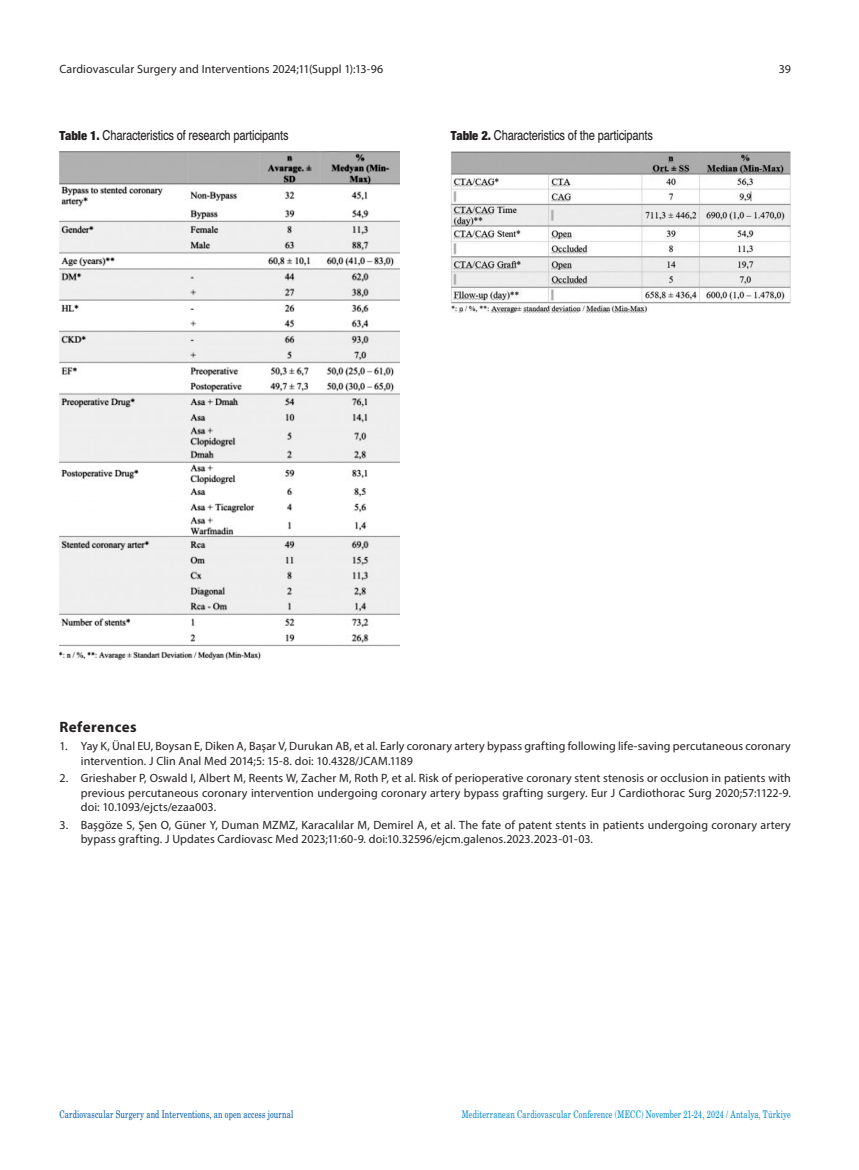
<style>
.page{position:relative;width:859px;height:1170px;background:#fff}
.page>*{position:absolute;margin:0;border:0;box-sizing:border-box;transform-origin:0 0}
._06_Bildiri_Ana_yazi{font:700 15px "Myriad Pro";letter-spacing:.025em;color:#231f20}
._08__Tablo{font:13.5px "Sans Condansed Tr";letter-spacing:-.01em;color:#231f20}
._07_References{font:12px/14.4px "Myriad Pro";letter-spacing:.005em;color:#231f20}
.t1{font:10.5px "Madison Tr";letter-spacing:.015em;color:#0089cf}
.t2{font:10.5px "Madison Tr";letter-spacing:.015em;color:#015aaa}
.s1{font-family:"Sans Cond Black Tr"}
</style>
<div class="page">
<img style="left:60px;top:151px;width:340px;height:508px">
<img style="left:451px;top:151px;width:340px;height:162px">
<p class="_07_References" style="left:60px;top:61px;width:325px">Cardiovascular Surgery and Interventions 2024;11(Suppl 1):13-96</p>
<p class="_07_References" style="left:779px;top:61px;width:14px">39</p>
<p class="_08__Tablo" style="left:60px;top:126px;width:231px"><span class="s1">Table 1.</span> Characteristics of research participants</p>
<p class="_08__Tablo" style="left:451px;top:126px;width:204px"><span class="s1">Table 2.</span> Characteristics of the participants</p>
<p class="_06_Bildiri_Ana_yazi" style="left:60px;top:717px;width:79px">References</p>
<p class="_07_References" style="left:81px;top:738px;width:712px;text-indent:-21px">1. Yay K, Ünal EU, Boysan E, Diken A, Başar V, Durukan AB, et al. Early coronary artery bypass grafting following life-saving percutaneous coronary intervention. J Clin Anal Med 2014;5: 15-8. doi: 10.4328/JCAM.1189</p>
<p class="_07_References" style="left:81px;top:771px;width:712px;text-align:justify;text-indent:-21px">2. Grieshaber P, Oswald I, Albert M, Reents W, Zacher M, Roth P, et al. Risk of perioperative coronary stent stenosis or occlusion in patients with previous percutaneous coronary intervention undergoing coronary artery bypass grafting surgery. Eur J Cardiothorac Surg 2020;57:1122-9. doi: 10.1093/ejcts/ezaa003.</p>
<p class="_07_References" style="left:81px;top:817px;width:712px;text-indent:-21px">3. Başgöze S, Şen O, Güner Y, Duman MZMZ, Karacalılar M, Demirel A, et al. The fate of patent stents in patients undergoing coronary artery bypass grafting. J Updates Cardiovasc Med 2023;11:60-9. doi:10.32596/ejcm.galenos.2023.2023-01-03.</p>
<p class="t2" style="left:60px;top:1107px;width:235px">Cardiovascular Surgery and Interventions, an open access journal</p>
<p class="t1" style="left:462px;top:1107px;width:331px">Mediterranean Cardiovascular Conference (MECC) November 21-24, 2024 / Antalya, Türkiye</p>
</div>
